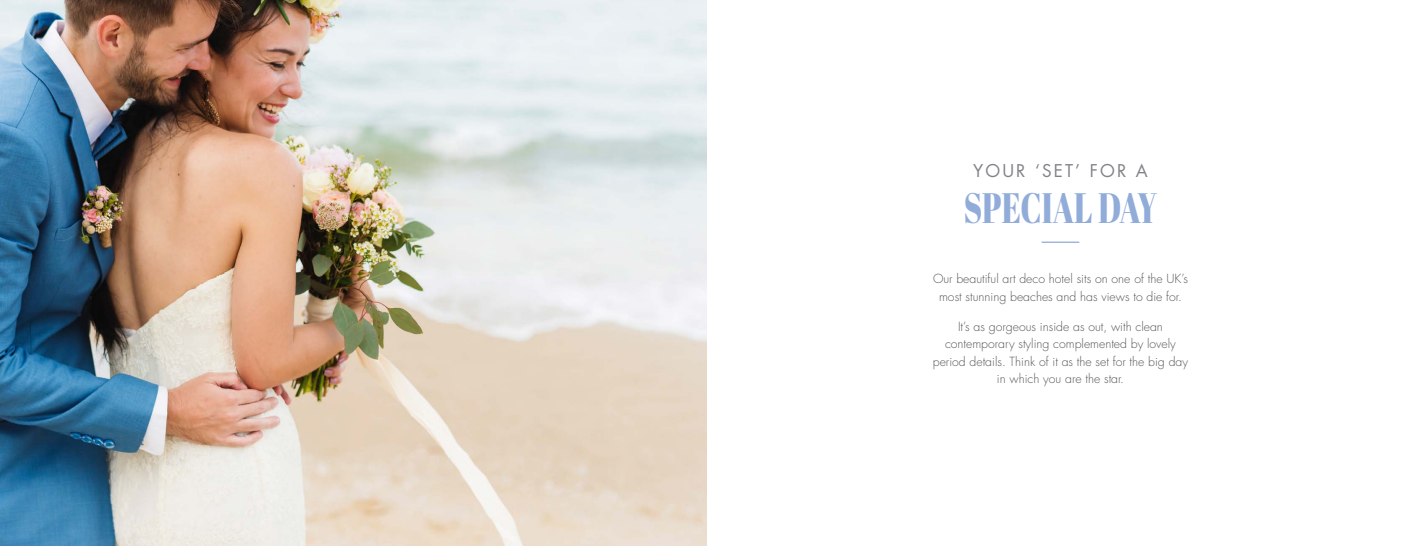
<style>
.page{position:relative;width:1414px;height:546px;background:#fff}
.page>*{position:absolute;margin:0;border:0;box-sizing:border-box;transform-origin:0 0}
.t1{font:42.44px "Abril Fatface";color:#91acd8;scale:.73 1}
.t2{font:17.15px "Futura Std";letter-spacing:.125em;color:#808285}
.t3{font:300 12.25px/17.5px "Futura Std";color:#57585a;text-align:center}
</style>
<div class="page">
<img style="left:0;top:0;width:707px;height:546px">
<hr style="left:1042px;top:241px;width:37px;height:2px;background:#91acd8">
<p class="t2" style="left:973px;top:160px;width:176px">YOUR ‘SET’ FOR A</p>
<p class="t1" style="left:964px;top:178px;width:267px">SPECIAL DAY</p>
<p class="t3" style="left:933px;top:270px;width:256px">Our beautiful art deco hotel sits on one of the UK’s most stunning beaches and has views to die for.</p>
<p class="t3" style="left:933px;top:317px;width:257px">It’s as gorgeous inside as out, with clean contemporary styling complemented by lovely period details. Think of it as the set for the big day in which you are the star.</p>
</div>
